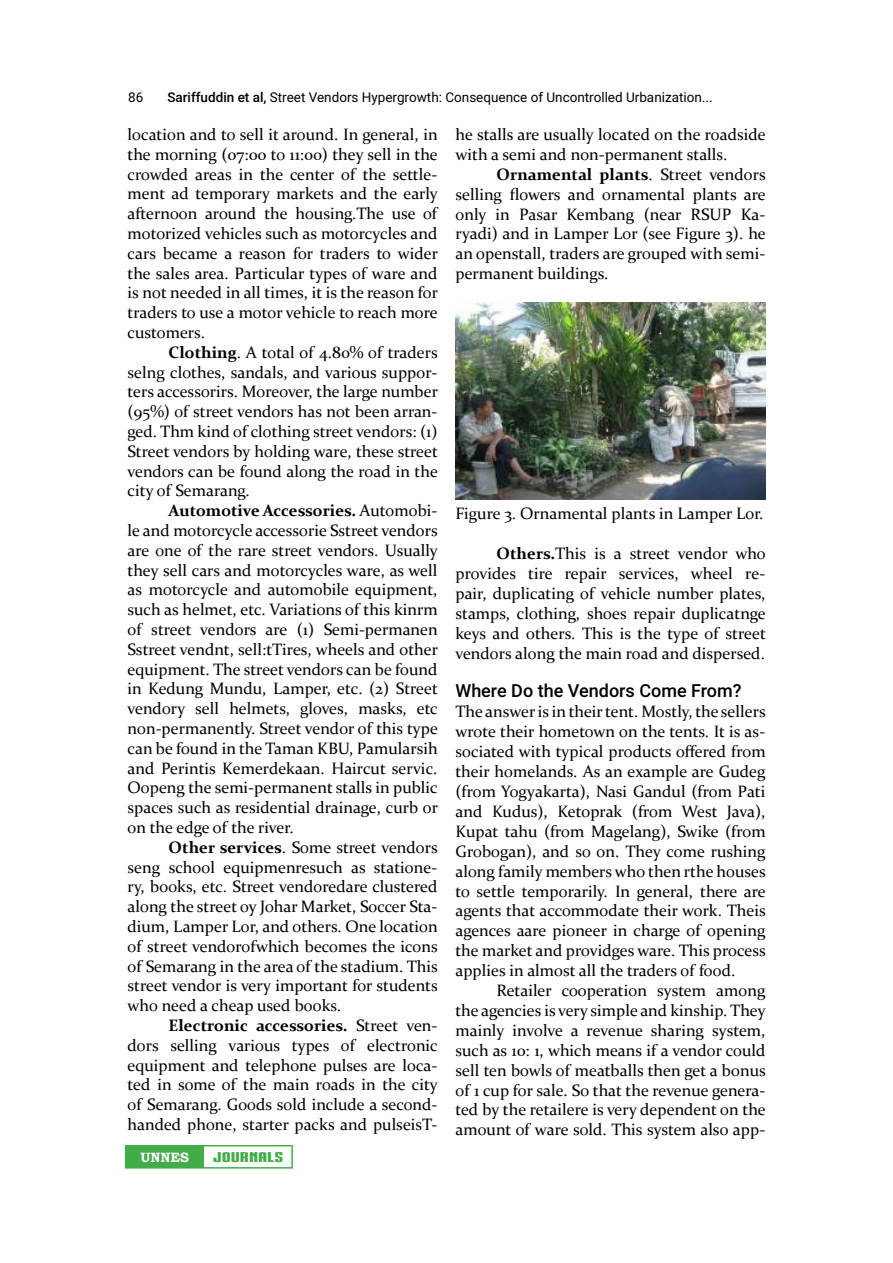
<style>
.page{position:relative;width:893px;height:1263px;background:#fff}
.page>*{position:absolute;margin:0;border:0;box-sizing:border-box;transform-origin:0 0}
.t1{font:500 18px "Roboto";color:#000}
.t2{font:16.5px/19.8px "Constantia";color:#000;text-align:justify}
.t3{font:13.5px "Roboto";color:#000}
.t4{font:13.5px "IRONMANOFWAR002 NCV";color:#41ad49;scale:1.53 1}
.t5{font:700 13.5px "Bookman Old Style";color:#fff}
.s1{font-weight:500}
.s2{font-weight:700}
</style>
<div class="page">
<div style="left:126px;top:1146px;width:78px;height:22px;background:#41ad49"></div>
<hr style="left:125px;top:1145px;width:79px;height:1px;background:#41ad49">
<svg style="left:125px;top:1146px;width:1px;height:21px"></svg>
<hr style="left:204px;top:1145px;width:89px;height:1px;background:#41ad49">
<hr style="left:291px;top:1146px;width:2px;height:21px;background:#41ad49">
<hr style="left:125px;top:1167px;width:79px;height:1px;background:#41ad49">
<hr style="left:204px;top:1167px;width:89px;height:1px;background:#41ad49">
<img style="left:455px;top:303px;width:310px;height:196px">
<p class="t3" style="left:128px;top:88px;width:17px">86</p>
<p class="t3" style="left:167px;top:88px;width:547px"><span class="s1">Sariffuddin et al,</span> Street Vendors Hypergrowth: Consequence of Uncontrolled Urbanization...</p>
<p class="t2" style="left:128px;top:124px;width:312px">location and to sell it around. In general, in the morning (07:00 to 11:00) they sell in the crowded areas in the center of the settle&shy;ment ad temporary markets and the early afternoon around the housing.The use of motorized vehicles such as motorcycles and cars became a reason for traders to wider the sales area. Particular types of ware and is not needed in all times, it is the reason for traders to use a motor vehicle to reach more customers.</p>
<p class="t2" style="left:128px;top:341px;width:312px;text-indent:41px"><span class="s2">Clothing</span>. A total of 4.80% of traders selng clothes, sandals, and various suppor&shy;ters accessorirs. Moreover, the large number (95%) of street vendors has not been arran&shy;ged. Thm kind of clothing street vendors: (1)<br>Street vendors by holding ware, these street vendors can be found along the road in the city of Semarang.</p>
<p class="t2" style="left:128px;top:500px;width:312px;text-indent:41px"><span class="s2">Automotive Accessories.</span> Automobi&shy;le and motorcycle accessorie Sstreet vendors are one of the rare street vendors. Usually they sell cars and motorcycles ware, as well as motorcycle and automobile equipment, such as helmet, etc. Variations of this kinrm of street vendors are (1) Semi-permanen Sstreet vendnt, sell:tTires, wheels and other equipment. The street vendors can be found in Kedung Mundu, Lamper, etc. (2) Street vendory sell helmets, gloves, masks, etc non-permanently. Street vendor of this type can be found in the Taman KBU, Pamularsih and Perintis Kemerdekaan. Haircut servic.<br>Oopeng the semi-permanent stalls in public spaces such as residential drainage, curb or on the edge of the river.</p>
<p class="t2" style="left:128px;top:836px;width:312px;text-indent:41px"><span class="s2">Other services</span>. Some street vendors seng school equipmenresuch as statione&shy;ry, books, etc. Street vendoredare clustered along the street oy Johar Market, Soccer Sta&shy;dium, Lamper Lor, and others. One location of street vendorofwhich becomes the icons of Semarang in the area of the stadium. This street vendor is very important for students who need a cheap used books.</p>
<p class="t2" style="left:128px;top:1015px;width:312px;text-indent:41px"><span class="s2">Electronic accessories.</span> Street ven&shy;dors selling various types of electronic equipment and telephone pulses are loca&shy;ted in some of the main roads in the city of Semarang. Goods sold include a second&shy;handed phone, starter packs and pulseisT-</p>
<p class="t5" style="left:141px;top:1147px;width:50px">UNNES</p>
<p class="t4" style="left:213px;top:1147px;width:48px">JOURNALS</p>
<p class="t2" style="left:455px;top:124px;width:312px">he stalls are usually located on the roadside with a semi and non-permanent stalls.</p>
<p class="t2" style="left:455px;top:163px;width:312px;text-indent:41px"><span class="s2">Ornamental plants</span>. Street vendors selling flowers and ornamental plants are only in Pasar Kembang (near RSUP Ka&shy;ryadi) and in Lamper Lor (see Figure 3). he an openstall, traders are grouped with semi&shy;permanent buildings.</p>
<p class="t2" style="left:455px;top:503px;width:310px">Figure 3. Ornamental plants in Lamper Lor.</p>
<p class="t2" style="left:455px;top:543px;width:312px;text-indent:41px"><span class="s2">Others.</span>This is a street vendor who provides tire repair services, wheel re&shy;pair, duplicating of vehicle number plates, stamps, clothing, shoes repair duplicatnge keys and others. This is the type of street vendors along the main road and dispersed.</p>
<p class="t1" style="left:455px;top:678px;width:287px">Where Do the Vendors Come From?</p>
<p class="t2" style="left:455px;top:701px;width:312px">The answer is in their tent. Mostly, the sellers wrote their hometown on the tents. It is as&shy;sociated with typical products offered from their homelands. As an example are Gudeg (from Yogyakarta), Nasi Gandul (from Pati and Kudus), Ketoprak (from West Java), Kupat tahu (from Magelang), Swike (from Grobogan), and so on. They come rushing along family members who then rthe houses to settle temporarily. In general, there are agents that accommodate their work. Theis agences aare pioneer in charge of opening the market and providges ware. This process applies in almost all the traders of food.</p>
<p class="t2" style="left:455px;top:980px;width:312px;text-indent:41px">Retailer cooperation system among the agencies is very simple and kinship. They mainly involve a revenue sharing system, such as 10: 1, which means if a vendor could sell ten bowls of meatballs then get a bonus of 1 cup for sale. So that the revenue genera&shy;ted by the retailere is very dependent on the amount of ware sold. This system also app-</p>
</div>
